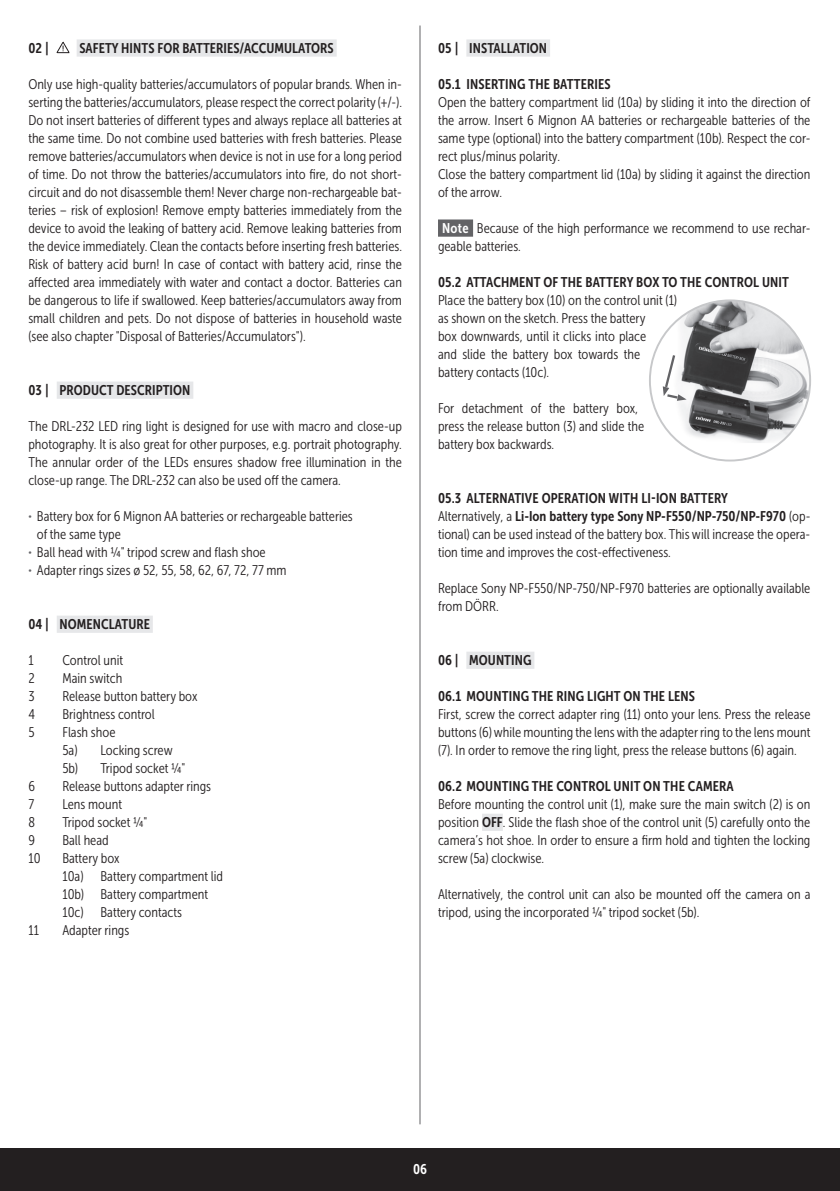
<style>
.page{position:relative;width:840px;height:1191px;background:#fff}
.page>*{position:absolute;margin:0;border:0;box-sizing:border-box;transform-origin:0 0}
.t1{font:14px/18px "Museo Sans Cond 300";color:#231f20}
.t2{font:14px/18px "Museo Sans Cond 700";letter-spacing:.005em;color:#231f20}
.t3{font:14px "Museo Sans Cond 700";color:#fff}
.s1{font-family:"Museo Sans 300";font-size:8.4px;color:#636366}
.s2{font-family:"Museo Sans Cond 700";color:#fff}
.s3{font-family:"Museo Sans Cond 300"}
.s4{font-family:"Museo Sans Cond 700"}
</style>
<div class="page">
<div style="left:0;top:1148px;width:839px;height:43px;background:#231f20"></div>
<hr style="left:419px;top:26px;width:1px;height:1098px;background:#636366">
<div style="left:77px;top:39px;width:259px;height:18px;background:#e6e7e9"></div>
<div style="left:57px;top:381px;width:136px;height:18px;background:#e6e7e9"></div>
<div style="left:57px;top:615px;width:96px;height:18px;background:#e6e7e9"></div>
<svg style="left:56px;top:41px;width:13px;height:13px"></svg>
<div style="left:466px;top:39px;width:83px;height:18px;background:#e6e7e9"></div>
<div style="left:438px;top:219px;width:35px;height:18px;background:#636366"></div>
<div style="left:466px;top:651px;width:68px;height:18px;background:#e6e7e9"></div>
<div style="left:482px;top:813px;width:20px;height:18px;background:#e6e7e9"></div>
<img style="left:651px;top:301px;width:158px;height:142px">
<svg style="left:662px;top:352px;width:24px;height:49px"></svg>
<p class="t2" style="left:28px;top:39px;width:22px">02|</p>
<p class="t2" style="left:79px;top:39px;width:256px">SAFETY HINTS FOR BATTERIES/ACCUMULATORS</p>
<p class="t1" style="left:28px;top:75px;width:375px;text-align:justify">Only use high-quality batteries/accumulators of popular brands. When in&shy;serting the batteries/accumulators, please respect the correct polarity (+/-).<br>Do not insert batteries of different types and always replace all batteries at the same time. Do not combine used batteries with fresh batteries. Please remove batteries/accumulators when device is not in use for a long period of time. Do not throw the batteries/accumulators into fire, do not short&shy;circuit and do not disassemble them! Never charge non-rechargeable bat&shy;teries – risk of explosion! Remove empty batteries immediately from the device to avoid the leaking of battery acid. Remove leaking batteries from the device immediately. Clean the contacts before inserting fresh batteries.<br>Risk of battery acid burn! In case of contact with battery acid, rinse the affected area immediately with water and contact a doctor. Batteries can be dangerous to life if swallowed. Keep batteries/accumulators away from small children and pets. Do not dispose of batteries in household waste (see also chapter "Disposal of Batteries/Accumulators").</p>
<p class="t2" style="left:28px;top:381px;width:163px">03 | PRODUCT DESCRIPTION</p>
<p class="t1" style="left:28px;top:417px;width:375px;text-align:justify">The DRL-232 LED ring light is designed for use with macro and close-up photography. It is also great for other purposes, e.g. portrait photography.<br>The annular order of the LEDs ensures shadow free illumination in the close-up range. The DRL-232 can also be used off the camera.</p>
<p class="t1" style="left:37px;top:507px;width:317px;text-indent:-9px"><span class="s1">•</span> Battery box for 6 Mignon AA batteries or rechargeable batteries of the same type</p>
<p class="t1" style="left:28px;top:543px;width:239px"><span class="s1">•</span> Ball head with ¼" tripod screw and flash shoe</p>
<p class="t1" style="left:28px;top:561px;width:260px"><span class="s1">•</span> Adapter rings sizes ø 52, 55, 58, 62, 67, 72, 77 mm</p>
<p class="t2" style="left:28px;top:615px;width:123px">04 | NOMENCLATURE</p>
<p class="t1" style="left:28px;top:651px;width:7px">1</p>
<p class="t1" style="left:62px;top:651px;width:62px">Control unit</p>
<p class="t1" style="left:28px;top:669px;width:8px">2</p>
<p class="t1" style="left:62px;top:669px;width:61px">Main switch</p>
<p class="t1" style="left:28px;top:687px;width:8px">3</p>
<p class="t1" style="left:62px;top:687px;width:136px">Release button battery box</p>
<p class="t1" style="left:28px;top:705px;width:8px">4</p>
<p class="t1" style="left:62px;top:705px;width:94px">Brightness control</p>
<p class="t1" style="left:28px;top:723px;width:8px">5</p>
<p class="t1" style="left:62px;top:723px;width:124px">Flash shoe<br>5a) Locking screw<br>5b) Tripod socket ¼"</p>
<p class="t1" style="left:28px;top:777px;width:8px">6</p>
<p class="t1" style="left:62px;top:777px;width:150px">Release buttons adapter rings</p>
<p class="t1" style="left:28px;top:795px;width:7px">7</p>
<p class="t1" style="left:62px;top:795px;width:61px">Lens mount</p>
<p class="t1" style="left:28px;top:813px;width:8px">8</p>
<p class="t1" style="left:62px;top:813px;width:86px">Tripod socket ¼"</p>
<p class="t1" style="left:28px;top:831px;width:8px">9</p>
<p class="t1" style="left:62px;top:831px;width:48px">Ball head</p>
<p class="t1" style="left:28px;top:849px;width:14px">10</p>
<p class="t1" style="left:62px;top:849px;width:162px">Battery box<br>10a) Battery compartment lid<br>10b) Battery compartment<br>10c) Battery contacts</p>
<p class="t1" style="left:28px;top:921px;width:12px">11</p>
<p class="t1" style="left:62px;top:921px;width:68px">Adapter rings</p>
<p class="t2" style="left:438px;top:39px;width:111px">05 | INSTALLATION</p>
<p class="t2" style="left:438px;top:75px;width:174px">05.1 INSERTING THE BATTERIES</p>
<p class="t1" style="left:438px;top:93px;width:374px">Open the battery compartment lid (10a) by sliding it into the direction of the arrow. Insert 6 Mignon AA batteries or rechargeable batteries of the same type (optional) into the battery compartment (10b). Respect the cor&shy;rect plus/minus polarity.<br>Close the battery compartment lid (10a) by sliding it against the direction of the arrow.</p>
<p class="t1" style="left:438px;top:219px;width:373px"><span class="s2">Note</span> Because of the high performance we recommend to use rechar&shy;geable batteries.</p>
<p class="t2" style="left:438px;top:273px;width:352px">05.2 ATTACHMENT OF THE BATTERY BOX TO THE CONTROL UNIT</p>
<p class="t1" style="left:438px;top:291px;width:240px">Place the battery box (10) on the control unit (1) as shown on the sketch. Press the battery<br>box downwards, until it clicks into place<br>and slide the battery box towards the battery contacts (10c).</p>
<p class="t1" style="left:438px;top:399px;width:208px">For detachment of the battery box, press the release button (3) and slide the battery box backwards.</p>
<p class="t2" style="left:438px;top:489px;width:373px">05.3 ALTERNATIVE OPERATION WITH LI-ION BATTERY<br><span class="s3">Alternatively, a</span> Li-Ion battery type Sony NP-F550/NP-750/NP-F970 <span class="s3">(op-</span></p>
<p class="t1" style="left:438px;top:525px;width:373px">tional) can be used instead of the battery box. This will increase the opera&shy;tion time and improves the cost-effectiveness.</p>
<p class="t1" style="left:438px;top:579px;width:373px">Replace Sony NP-F550/NP-750/NP-F970 batteries are optionally available from DÖRR.</p>
<p class="t2" style="left:438px;top:651px;width:95px">06 | MOUNTING</p>
<p class="t2" style="left:438px;top:687px;width:258px">06.1 MOUNTING THE RING LIGHT ON THE LENS</p>
<p class="t1" style="left:438px;top:705px;width:374px;text-align:justify">First, screw the correct adapter ring (11) onto your lens. Press the release buttons (6) while mounting the lens with the adapter ring to the lens mount (7). In order to remove the ring light, press the release buttons (6) again.</p>
<p class="t2" style="left:438px;top:777px;width:297px">06.2 MOUNTING THE CONTROL UNIT ON THE CAMERA</p>
<p class="t1" style="left:438px;top:795px;width:374px;text-align:justify">Before mounting the control unit (1), make sure the main switch (2) is on position <span class="s4">OFF</span>. Slide the flash shoe of the control unit (5) carefully onto the camera’s hot shoe. In order to ensure a firm hold and tighten the locking screw (5a) clockwise.</p>
<p class="t1" style="left:438px;top:885px;width:374px">Alternatively, the control unit can also be mounted off the camera on a tripod, using the incorporated ¼" tripod socket (5b).</p>
<p class="t3" style="left:413px;top:1161px;width:15px">06</p>
</div>
